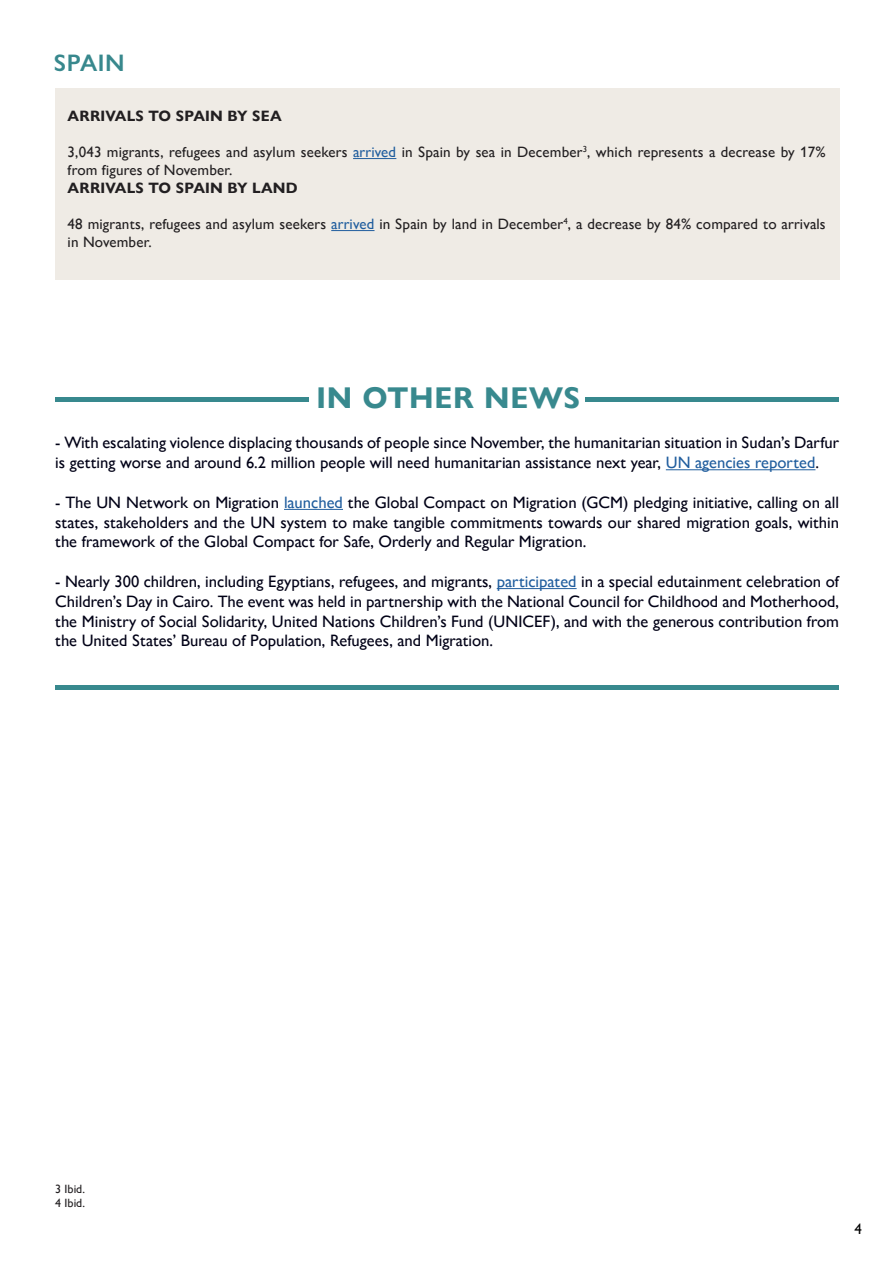
<style>
.page{position:relative;width:893px;height:1263px;background:#fff}
.page>*{position:absolute;margin:0;border:0;box-sizing:border-box;transform-origin:0 0}
.t1{font:700 30px "Gill Sans Nova";letter-spacing:.025em;color:#38898e}
.t2{font:600 24px "Gill Sans Nova";letter-spacing:.025em;color:#38888d}
.t3{font:500 16.5px/19.8px "Gill Sans Nova";color:#000116;text-align:justify}
.t4{font:500 15px/18px "Gill Sans Nova";letter-spacing:.01em;color:#221f21}
.t5{font:700 15px "Gill Sans Nova";letter-spacing:.01em;color:#221f21}
.t6{font:500 15px "Gill Sans Nova";color:#000}
.t7{font:500 12px/14.4px "Gill Sans Nova";color:#221f21}
.s1{color:#215e9e}
</style>
<div class="page">
<hr style="left:55px;top:397px;width:253px;height:4px;background:#38898e">
<hr style="left:55px;top:686px;width:784px;height:4px;background:#38898e">
<hr style="left:585px;top:397px;width:253px;height:4px;background:#38898e">
<div style="left:55px;top:88px;width:784px;height:191px;background:#efebe5"></div>
<hr style="left:353px;top:158px;width:43px;height:1px;background:#215e9e">
<hr style="left:331px;top:230px;width:44px;height:1px;background:#215e9e">
<hr style="left:666px;top:469px;width:149px;height:1px;background:#215e9e">
<hr style="left:284px;top:509px;width:59px;height:1px;background:#215e9e">
<hr style="left:497px;top:588px;width:80px;height:1px;background:#215e9e">
<h2 class="t2" style="left:54px;top:48px;width:72px">SPAIN</h2>
<p class="t5" style="left:68px;top:107px;width:216px">ARRIVALS TO SPAIN BY SEA</p>
<p class="t4" style="left:68px;top:143px;width:760px">3,043 migrants, refugees and asylum seekers <span class="s1">arrived</span> in Spain by sea in December<sup>3</sup>, which represents a decrease by 17% from figures of November.</p>
<p class="t5" style="left:68px;top:179px;width:231px">ARRIVALS TO SPAIN BY LAND</p>
<p class="t4" style="left:68px;top:215px;width:760px">48 migrants, refugees and asylum seekers <span class="s1">arrived</span> in Spain by land in December<sup>4</sup>, a decrease by 84% compared to arrivals in November.</p>
<h1 class="t1" style="left:317px;top:379px;width:265px">IN OTHER NEWS</h1>
<p class="t3" style="left:55px;top:433px;width:785px">- With escalating violence displacing thousands of people since November, the humanitarian situation in Sudan’s Darfur is getting worse and around 6.2 million people will need humanitarian assistance next year, <span class="s1">UN agencies reported</span>.</p>
<p class="t3" style="left:55px;top:492px;width:785px">- The UN Network on Migration <span class="s1">launched</span> the Global Compact on Migration (GCM) pledging initiative, calling on all states, stakeholders and the UN system to make tangible commitments towards our shared migration goals, within the framework of the Global Compact for Safe, Orderly and Regular Migration.</p>
<p class="t3" style="left:55px;top:571px;width:785px">- Nearly 300 children, including Egyptians, refugees, and migrants, <span class="s1">participated</span> in a special edutainment celebration of Children’s Day in Cairo. The event was held in partnership with the National Council for Childhood and Motherhood, the Ministry of Social Solidarity, United Nations Children’s Fund (UNICEF), and with the generous contribution from the United States’ Bureau of Population, Refugees, and Migration.</p>
<p class="t7" style="left:55px;top:1181px;width:31px">3 Ibid.<br>4 Ibid.</p>
<p class="t6" style="left:854px;top:1220px;width:9px">4</p>
</div>
